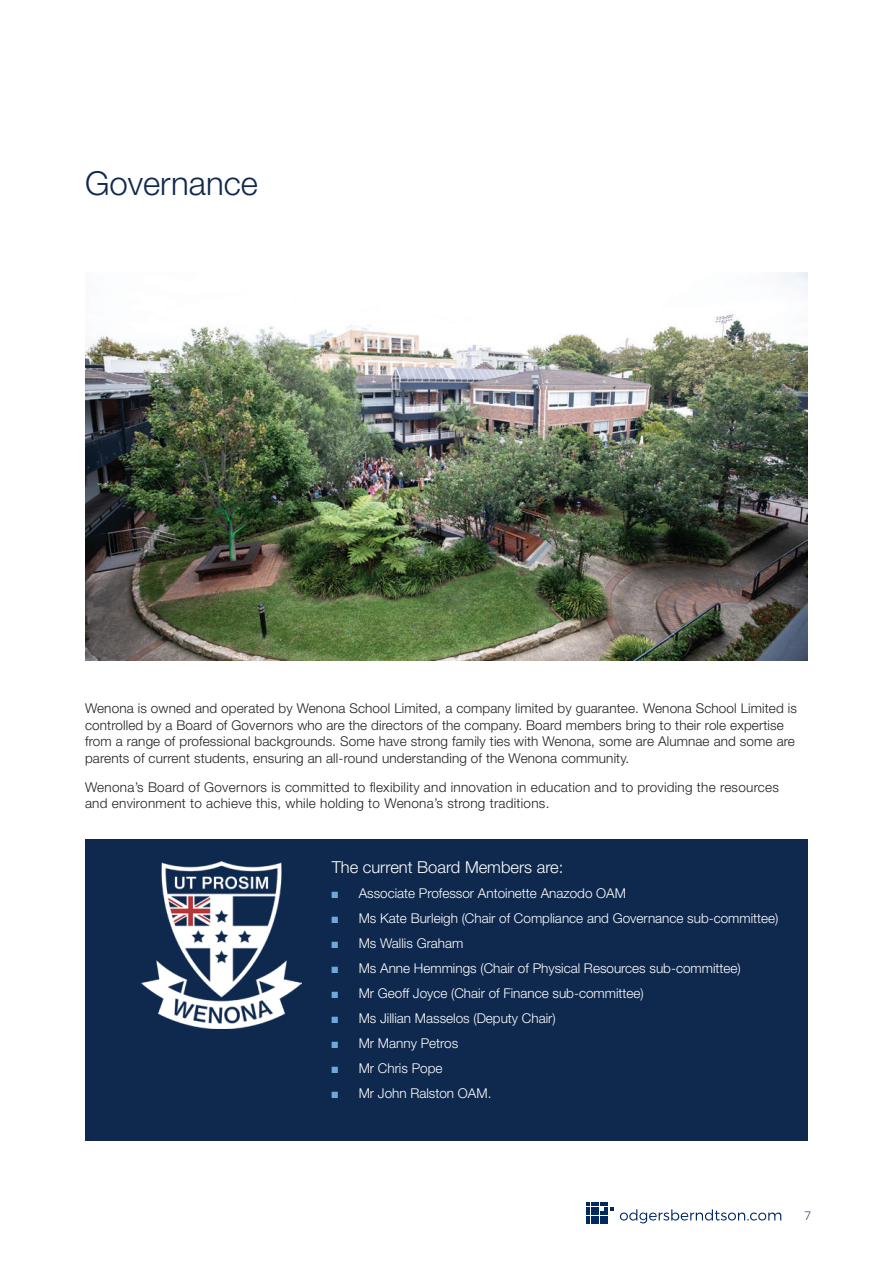
<style>
.page{position:relative;width:893px;height:1263px;background:#fff}
.page>*{position:absolute;margin:0;border:0;box-sizing:border-box;transform-origin:0 0}
.t1{font:300 33px "Helvetica Neue LT Std";color:#0e294d}
.t2{font:300 16.5px "Helvetica Neue LT Std";color:#fff}
.t3{font:300 13.5px/16.5px "Helvetica Neue LT Std";letter-spacing:.01em;color:#231f20}
.t4{font:300 13.5px "Helvetica Neue LT Std";color:#fff}
.t5{font:300 12px "Gotham";color:#002960}
.s1{font-family:"Arial Narrow";font-weight:400;color:#6da9db}
</style>
<div class="page">
<svg style="left:620px;top:1209px;width:161px;height:14px"></svg>
<svg style="left:587px;top:1202px;width:27px;height:22px"></svg>
<div style="left:85px;top:839px;width:723px;height:301px;background:#0e294d"></div>
<img style="left:85px;top:272px;width:723px;height:389px">
<img style="left:141px;top:861px;width:160px;height:167px">
<h1 class="t1" style="left:85px;top:163px;width:175px">Governance</h1>
<p class="t3" style="left:85px;top:700px;width:713px">Wenona is owned and operated by Wenona School Limited, a company limited by guarantee. Wenona School Limited is controlled by a Board of Governors who are the directors of the company. Board members bring to their role expertise from a range of professional backgrounds. Some have strong family ties with Wenona, some are Alumnae and some are parents of current students, ensuring an all-round understanding of the Wenona community.</p>
<p class="t3" style="left:85px;top:778px;width:695px">Wenona’s Board of Governors is committed to flexibility and innovation in education and to providing the resources and environment to achieve this, while holding to Wenona’s strong traditions.</p>
<p class="t2" style="left:332px;top:857px;width:233px">The current Board Members are:</p>
<p class="t4" style="left:332px;top:885px;width:296px"><span class="s1">■</span> Associate Professor Antoinette Anazodo OAM</p>
<p class="t4" style="left:332px;top:910px;width:448px"><span class="s1">■</span> Ms Kate Burleigh (Chair of Compliance and Governance sub-committee)</p>
<p class="t4" style="left:332px;top:935px;width:133px"><span class="s1">■</span> Ms Wallis Graham</p>
<p class="t4" style="left:332px;top:960px;width:411px"><span class="s1">■</span> Ms Anne Hemmings (Chair of Physical Resources sub-committee)</p>
<p class="t4" style="left:332px;top:985px;width:314px"><span class="s1">■</span> Mr Geoff Joyce (Chair of Finance sub-committee)</p>
<p class="t4" style="left:332px;top:1010px;width:226px"><span class="s1">■</span> Ms Jillian Masselos (Deputy Chair)</p>
<p class="t4" style="left:332px;top:1035px;width:128px"><span class="s1">■</span> Mr Manny Petros</p>
<p class="t4" style="left:332px;top:1060px;width:112px"><span class="s1">■</span> Mr Chris Pope</p>
<p class="t4" style="left:332px;top:1085px;width:161px"><span class="s1">■</span> Mr John Ralston OAM.</p>
<p class="t5" style="left:804px;top:1209px;width:9px">7</p>
</div>
